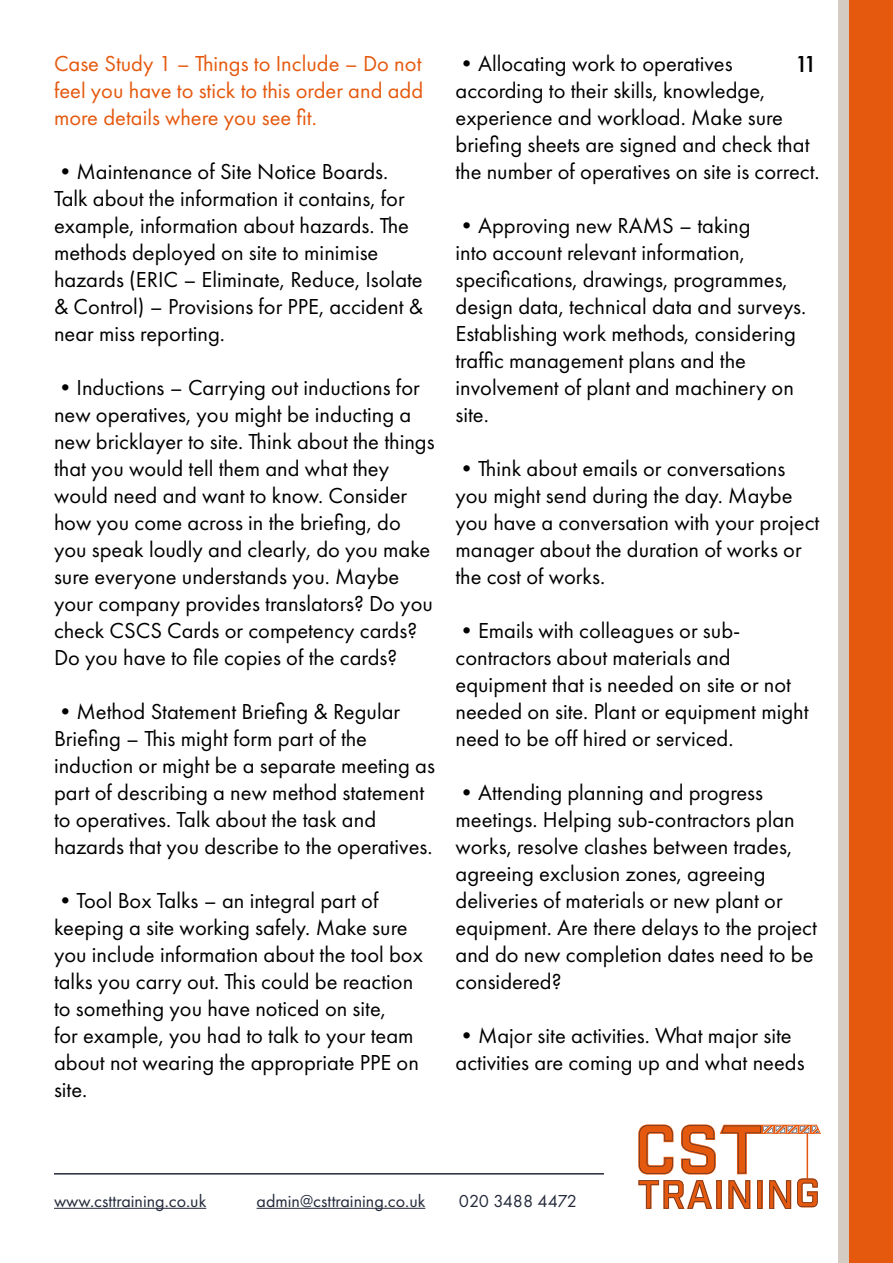
<style>
.page{position:relative;width:893px;height:1263px;background:#fff}
.page>*{position:absolute;margin:0;border:0;box-sizing:border-box;transform-origin:0 0}
.t1{font:500 24px "Futura PT";color:#000}
.t2{font:22.5px/27px "Futura PT";color:#000}
.t3{font:22.5px/27px "Futura PT";color:#e5590f;text-align:justify}
.t4{font:18px "Futura PT";color:#23293a}
</style>
<div class="page">
<div style="left:839px;top:0;width:54px;height:1263px;background:#d4ccc3"></div>
<div style="left:849px;top:0;width:44px;height:1263px;background:#e5590f"></div>
<svg style="left:638px;top:1124px;width:183px;height:85px"></svg>
<hr style="left:54px;top:1208px;width:152px;height:1px;background:#23293a">
<hr style="left:257px;top:1208px;width:168px;height:1px;background:#23293a">
<hr style="left:54px;top:1173px;width:550px;height:1px;background:#23293a">
<p class="t3" style="left:54px;top:50px;width:371px">Case Study 1 – Things to Include – Do not feel you have to stick to this order and add more details where you see fit.</p>
<p class="t2" style="left:54px;top:158px;width:371px">•Maintenance of Site Notice Boards.<br>Talk about the information it contains, for example, information about hazards. The methods deployed on site to minimise hazards (ERIC – Eliminate, Reduce, Isolate &amp; Control) – Provisions for PPE, accident &amp; near miss reporting.</p>
<p class="t2" style="left:54px;top:374px;width:382px">•Inductions – Carrying out inductions for new operatives, you might be inducting a new bricklayer to site. Think about the things that you would tell them and what they would need and want to know. Consider how you come across in the briefing, do you speak loudly and clearly, do you make sure everyone understands you. Maybe your company provides translators? Do you check CSCS Cards or competency cards?<br>Do you have to file copies of the cards?</p>
<p class="t2" style="left:54px;top:698px;width:383px">•Method Statement Briefing &amp; Regular Briefing – This might form part of the induction or might be a separate meeting as part of describing a new method statement to operatives. Talk about the task and hazards that you describe to the operatives.</p>
<p class="t2" style="left:54px;top:887px;width:370px">•Tool Box Talks – an integral part of keeping a site working safely. Make sure you include information about the tool box talks you carry out. This could be reaction to something you have noticed on site,<br>for example, you had to talk to your team about not wearing the appropriate PPE on site.</p>
<p class="t2" style="left:455px;top:50px;width:366px">•Allocating work to operatives according to their skills, knowledge, experience and workload. Make sure briefing sheets are signed and check that the number of operatives on site is correct.</p>
<p class="t2" style="left:455px;top:212px;width:352px">•Approving new RAMS – taking<br>into account relevant information, specifications, drawings, programmes, design data, technical data and surveys.<br>Establishing work methods, considering traffic management plans and the involvement of plant and machinery on site.</p>
<p class="t2" style="left:455px;top:455px;width:365px">•Think about emails or conversations you might send during the day. Maybe you have a conversation with your project manager about the duration of works or the cost of works.</p>
<p class="t2" style="left:455px;top:617px;width:355px">•Emails with colleagues or sub&shy;contractors about materials and equipment that is needed on site or not needed on site. Plant or equipment might need to be off hired or serviced.</p>
<p class="t2" style="left:455px;top:779px;width:363px">•Attending planning and progress meetings. Helping sub-contractors plan works, resolve clashes between trades, agreeing exclusion zones, agreeing deliveries of materials or new plant or equipment. Are there delays to the project and do new completion dates need to be considered?</p>
<p class="t2" style="left:455px;top:1022px;width:351px">•Major site activities. What major site activities are coming up and what needs</p>
<p class="t1" style="left:795px;top:50px;width:24px">11</p>
<p class="t4" style="left:54px;top:1190px;width:154px">www.csttraining.co.uk</p>
<p class="t4" style="left:257px;top:1190px;width:170px">admin@csttraining.co.uk</p>
<p class="t4" style="left:459px;top:1190px;width:120px">020 3488 4472</p>
</div>
